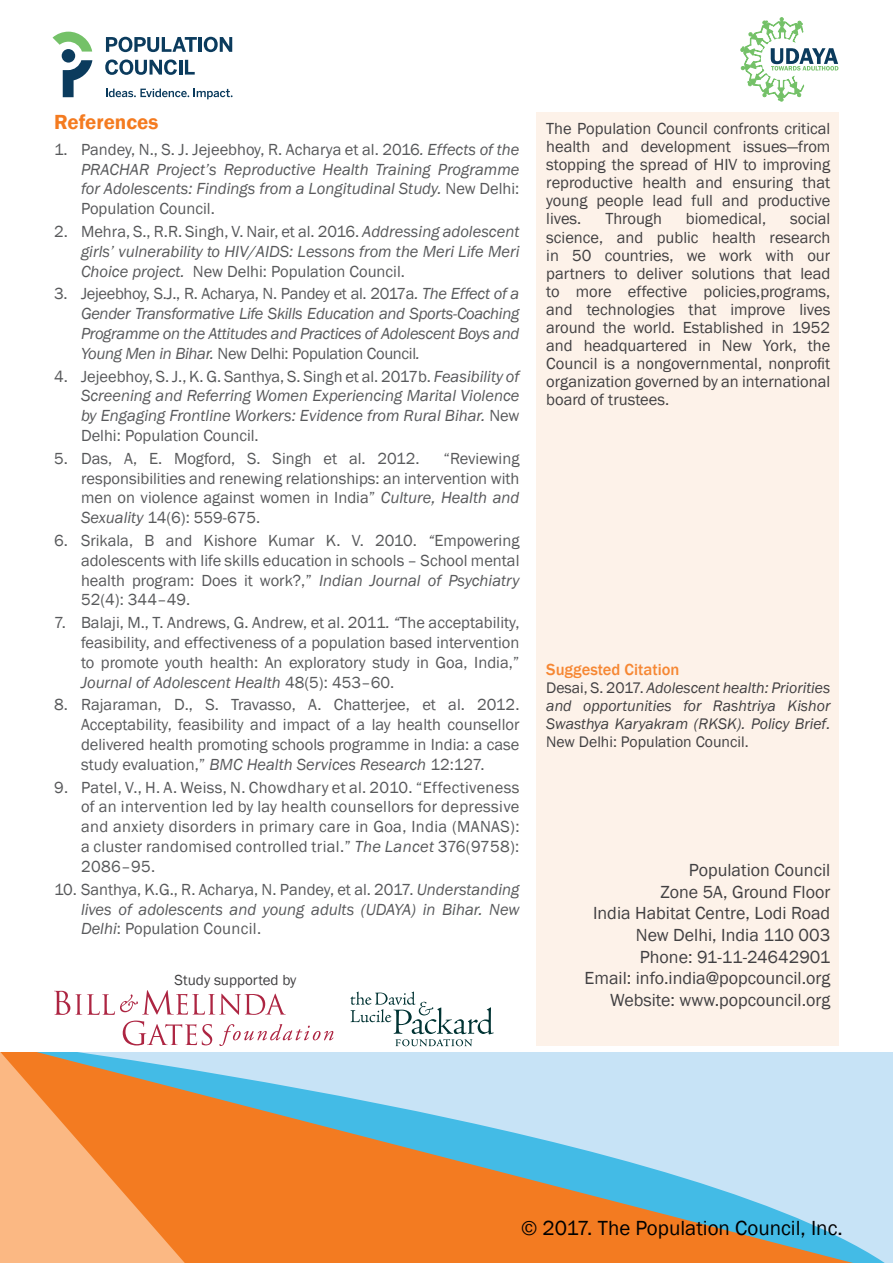
<style>
.page{position:relative;width:893px;height:1263px;background:#fff}
.page>*{position:absolute;margin:0;border:0;box-sizing:border-box;transform-origin:0 0}
.t1{font:21px "Franklin Gothic";color:#000}
.t2{font:600 21px "Franklin Gothic";color:#f47b20}
.t3{font:18px/21.6px "Franklin Gothic";color:#414042;text-align:right}
.t4{font:16.5px/19.8px "Franklin Gothic";color:#58595b;text-align:justify}
.t5{font:italic 16.5px/19.8px "Franklin Gothic";color:#58595b;text-align:justify}
.t6{font:16.5px/18px "Franklin Gothic";color:#414042;text-align:justify}
.t7{font:500 16.5px "Franklin Gothic";color:#f68733}
.t8{font:italic 15.75px/18px "Franklin Gothic";color:#414042;text-align:justify}
.t9{font:15.75px "Franklin Gothic";color:#414042}
.t10{font:15px "Franklin Gothic";color:#414042}
.s1{font-style:normal}
.s2{font-style:italic}
</style>
<div class="page">
<svg style="left:106px;top:37px;width:91px;height:15px"></svg>
<hr style="left:198px;top:37px;width:4px;height:15px;background:#0b3b5d">
<svg style="left:204px;top:37px;width:28px;height:15px"></svg>
<svg style="left:105px;top:60px;width:72px;height:15px"></svg>
<hr style="left:179px;top:60px;width:3px;height:15px;background:#0b3b5d">
<svg style="left:185px;top:60px;width:10px;height:15px"></svg>
<div style="left:62px;top:49px;width:13px;height:14px;background:#0b3b5d;border-radius:50%"></div>
<svg style="left:63px;top:60px;width:29px;height:37px"></svg>
<svg style="left:53px;top:32px;width:39px;height:20px"></svg>
<svg style="left:106px;top:89px;width:127px;height:10px"></svg>
<svg style="left:740px;top:17px;width:98px;height:84px"></svg>
<svg style="left:196px;top:1052px;width:697px;height:211px;background:#c2b5a2"></svg>
<svg style="left:0;top:1052px;width:196px;height:211px;background:#ec9e5f"></svg>
<div style="left:536px;top:112px;width:302px;height:934px;background:#fdf2e9"></div>
<svg style="left:54px;top:990px;width:279px;height:56px"></svg>
<svg style="left:350px;top:991px;width:144px;height:55px"></svg>
<p class="t2" style="left:54px;top:109px;width:106px">References</p>
<p class="t5" style="left:81px;top:140px;width:440px;text-indent:-27px"><span class="s1">1. Pandey, N., S. J. Jejeebhoy, R. Acharya et al. 2016</span>. Effects of the PRACHAR Project’s Reproductive Health Training Programme for Adolescents: Findings from a Longitudinal Study. <span class="s1">New Delhi:<br>Population Council.</span></p>
<p class="t5" style="left:81px;top:222px;width:440px;text-indent:-27px"><span class="s1">2. Mehra, S., R.R. Singh, V. Nair, et al. 2016.</span> Addressing adolescent girls’ vulnerability to HIV/AIDS: Lessons from the Meri Life Meri Choice project. <span class="s1">New Delhi: Population Council.</span></p>
<p class="t5" style="left:81px;top:284px;width:440px;text-indent:-27px"><span class="s1">3. Jejeebhoy, S.J., R. Acharya, N. Pandey et al. 2017a</span>. The Effect of a Gender Transformative Life Skills Education and Sports-Coaching Programme on the Attitudes and Practices of Adolescent Boys and Young Men in Bihar. <span class="s1">New Delhi: Population Council</span>.</p>
<p class="t5" style="left:81px;top:366px;width:440px;text-indent:-27px"><span class="s1">4. Jejeebhoy, S. J., K. G. Santhya, S. Singh et al. 2017b.</span> Feasibility of Screening and Referring Women Experiencing Marital Violence by Engaging Frontline Workers: Evidence from Rural Bihar. <span class="s1">New Delhi: Population Council.</span></p>
<p class="t4" style="left:54px;top:449px;width:367px">5. Das, A, E. Mogford, S. Singh et al. 2012.</p>
<p class="t4" style="left:81px;top:449px;width:440px;text-indent:362px">“Reviewing responsibilities and renewing relationships: an intervention with men on violence against women in India” <span class="s2">Culture, Health and Sexuality</span> 14(6): 559-675.</p>
<p class="t4" style="left:81px;top:531px;width:440px;text-indent:-27px">6. Srikala, B and Kishore Kumar K. V. 2010. <span class="s2">“</span>Empowering adolescents with life skills education in schools – School mental health program: Does it work?,” <span class="s2">Indian Journal of Psychiatry </span>52(4): 344–49.</p>
<p class="t4" style="left:81px;top:613px;width:440px;text-indent:-27px">7. Balaji, M., T. Andrews, G. Andrew, et al. 2011<span class="s2">. “</span>The acceptability, feasibility, and effectiveness of a population based intervention to promote youth health: An exploratory study in Goa, India,” <span class="s2">Journal of Adolescent Health</span> 48(5): 453–60.</p>
<p class="t4" style="left:81px;top:695px;width:440px;text-indent:-27px">8. Rajaraman, D., S. Travasso, A. Chatterjee, et al. 2012.<br>Acceptability, feasibility and impact of a lay health counsellor delivered health promoting schools programme in India: a case study evaluation,” <span class="s2">BMC Health Services Research</span> 12:127.</p>
<p class="t4" style="left:81px;top:778px;width:440px;text-indent:-27px">9. Patel, V., H. A. Weiss, N. Chowdhary et al. 2010. “Effectiveness of an intervention led by lay health counsellors for depressive and anxiety disorders in primary care in Goa, India (MANAS): a cluster randomised controlled trial.” <span class="s2">The Lancet</span> 376(9758):<br>2086–95.</p>
<p class="t5" style="left:81px;top:880px;width:440px;text-indent:-27px"><span class="s1">10. Santhya, K.G., R. Acharya, N. Pandey, et al. 2017.</span> Understanding lives of adolescents and young adults (UDAYA) in Bihar. New Delhi<span class="s1">: Population Council.</span></p>
<p class="t10" style="left:175px;top:970px;width:123px">Study supported by</p>
<p class="t6" style="left:546px;top:120px;width:286px">The Population Council confronts critical health and development issues—from stopping the spread of HIV to improving reproductive health and ensuring that young people lead full and productive lives.</p>
<p class="t6" style="left:546px;top:210px;width:286px;text-indent:244px">social science, and public health research in 50 countries, we work with our partners to deliver solutions that lead to more effective policies,programs, and technologies that improve lives around the world. Established in 1952 and headquartered in New York, the Council is a nongovernmental, nonprofit organization governed by an international board of trustees.</p>
<p class="t6" style="left:605px;top:210px;width:58px">Through</p>
<p class="t6" style="left:686px;top:210px;width:82px">biomedical,</p>
<p class="t7" style="left:546px;top:659px;width:135px">Suggested Citation</p>
<p class="t8" style="left:546px;top:679px;width:286px"><span class="s1">Desai, S. 2017.</span> Adolescent health: Priorities and opportunities for Rashtriya Kishor Swasthya Karyakram (RKSK). Policy Brief.</p>
<p class="t9" style="left:546px;top:731px;width:204px">New Delhi: Population Council.</p>
<p class="t3" style="left:584px;top:860px;width:247px">Population Council<br>Zone 5A, Ground Floor<br>India Habitat Centre, Lodi Road<br>New Delhi, India 110 003<br>Phone: 91-11-24642901<br>Email: info.india@popcouncil.org<br>Website: www.popcouncil.org</p>
<p class="t1" style="left:521px;top:1215px;width:323px">© 2017. The Population Council, Inc.</p>
</div>
